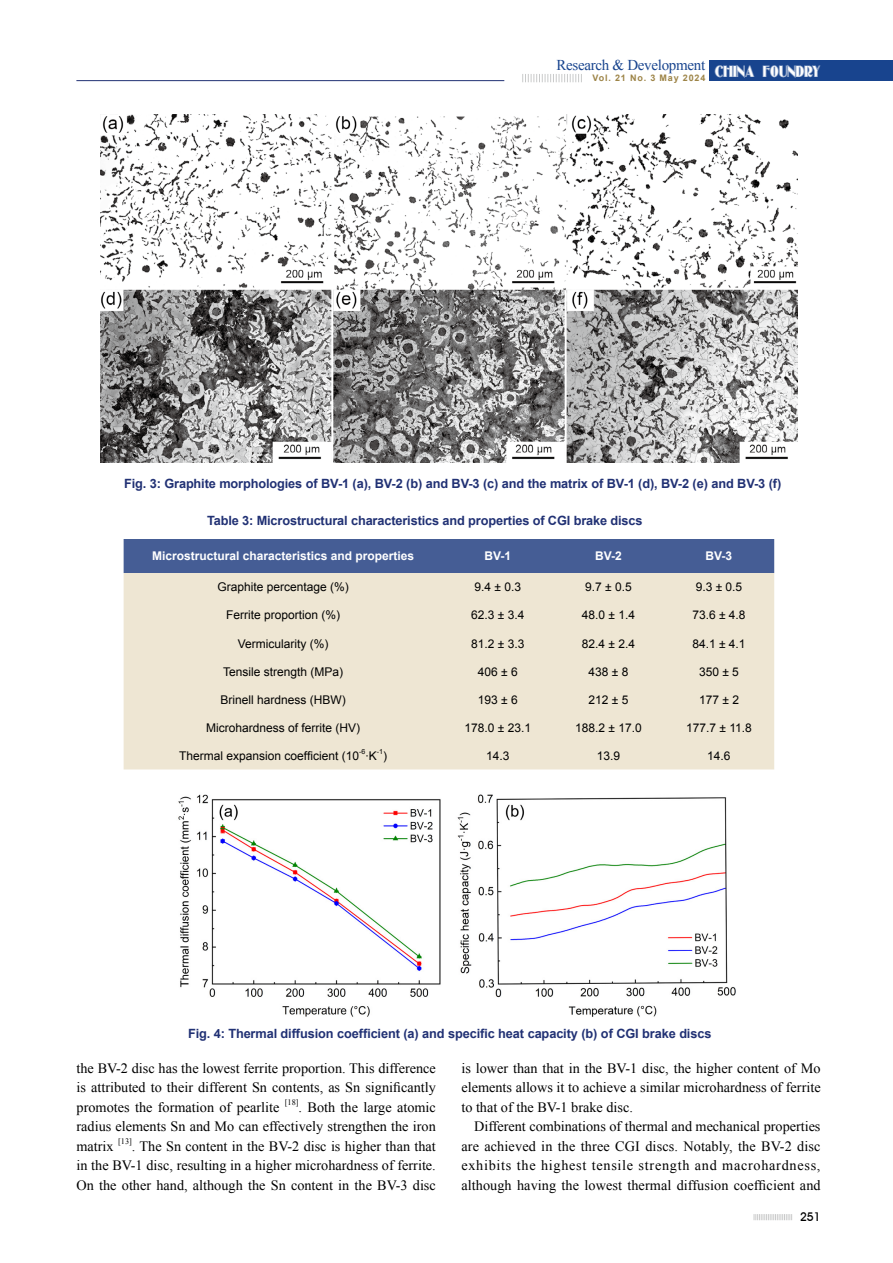
<style>
.page{position:relative;width:893px;height:1263px;background:#fff}
.page>*{position:absolute;margin:0;border:0;box-sizing:border-box;transform-origin:0 0}
.t1{font:15.6px "Oldgate Lane Outline";color:#fff}
.t2{font:15px "Times New Roman";letter-spacing:-.02em;color:#18448e}
.t3{font:14.25px/19.5px "Times New Roman";color:#000;text-align:justify}
.t4{font:700 12.75px "Arial";letter-spacing:-.01em;color:#213174}
.t5{font:12px "Arial";color:#000}
.t6{font:700 12px "Arial";color:#fff}
.t7{font:500 12px "Avant Garde IT Cby BT";color:#000}
.t8{font:700 9px "Arial";letter-spacing:.09em;color:#9d8447}
.t9{font:8.25px "Times New Roman";color:#000}
.t10{font:7.05px "Arial";color:#000}
</style>
<div class="page">
<svg style="left:754px;top:1214px;width:38px;height:6px"></svg>
<div style="left:709px;top:60px;width:184px;height:21px;background:#18448e"></div>
<svg style="left:522px;top:74px;width:60px;height:8px"></svg>
<hr style="left:76px;top:80px;width:428px;height:1px;background:#213174">
<img style="left:101px;top:114px;width:696px;height:348px">
<img style="left:178px;top:794px;width:558px;height:223px">
<div style="left:124px;top:539px;width:650px;height:34px;background:#455d95"></div>
<div style="left:124px;top:573px;width:650px;height:196px;background:#eee6d3"></div>
<p class="t2" style="left:556px;top:55px;width:150px">Research &amp; Development</p>
<p class="t8" style="left:593px;top:72px;width:114px">Vol. 21 No. 3 May 2024</p>
<p class="t1" style="left:715px;top:62px;width:107px">CHINA FOUNDRY</p>
<p class="t4" style="left:124px;top:475px;width:659px">Fig. 3: Graphite morphologies of BV-1 (a), BV-2 (b) and BV-3 (c) and the matrix of BV-1 (d), BV-2 (e) and BV-3 (f)</p>
<p class="t4" style="left:207px;top:512px;width:437px">Table 3: Microstructural characteristics and properties of CGI brake discs</p>
<p class="t6" style="left:152px;top:548px;width:264px">Microstructural characteristics and properties</p>
<p class="t6" style="left:484px;top:548px;width:28px">BV-1</p>
<p class="t6" style="left:595px;top:548px;width:28px">BV-2</p>
<p class="t6" style="left:706px;top:548px;width:28px">BV-3</p>
<p class="t5" style="left:217px;top:579px;width:133px">Graphite percentage (%)</p>
<p class="t5" style="left:474px;top:579px;width:48px">9.4 ± 0.3</p>
<p class="t5" style="left:585px;top:579px;width:48px">9.7 ± 0.5</p>
<p class="t5" style="left:696px;top:579px;width:48px">9.3 ± 0.5</p>
<p class="t5" style="left:226px;top:607px;width:116px">Ferrite proportion (%)</p>
<p class="t5" style="left:471px;top:607px;width:55px">62.3 ± 3.4</p>
<p class="t5" style="left:582px;top:607px;width:55px">48.0 ± 1.4</p>
<p class="t5" style="left:692px;top:607px;width:55px">73.6 ± 4.8</p>
<p class="t5" style="left:238px;top:635px;width:92px">Vermicularity (%)</p>
<p class="t5" style="left:471px;top:635px;width:55px">81.2 ± 3.3</p>
<p class="t5" style="left:582px;top:635px;width:55px">82.4 ± 2.4</p>
<p class="t5" style="left:692px;top:635px;width:55px">84.1 ± 4.1</p>
<p class="t5" style="left:223px;top:663px;width:122px">Tensile strength (MPa)</p>
<p class="t5" style="left:478px;top:663px;width:41px">406 ± 6</p>
<p class="t5" style="left:588px;top:663px;width:41px">438 ± 8</p>
<p class="t5" style="left:699px;top:663px;width:41px">350 ± 5</p>
<p class="t5" style="left:220px;top:691px;width:127px">Brinell hardness (HBW)</p>
<p class="t5" style="left:478px;top:691px;width:41px">193 ± 6</p>
<p class="t5" style="left:588px;top:691px;width:41px">212 ± 5</p>
<p class="t5" style="left:699px;top:691px;width:41px">177 ± 2</p>
<p class="t5" style="left:206px;top:720px;width:156px">Microhardness of ferrite (HV)</p>
<p class="t5" style="left:465px;top:720px;width:68px">178.0 ± 23.1</p>
<p class="t5" style="left:575px;top:720px;width:68px">188.2 ± 17.0</p>
<p class="t5" style="left:686px;top:720px;width:67px">177.7 ± 11.8</p>
<p class="t5" style="left:179px;top:748px;width:182px">Thermal expansion coefficient (10</p>
<p class="t10" style="left:359px;top:747px;width:8px">-6</p>
<p class="t5" style="left:365px;top:748px;width:13px">·K</p>
<p class="t10" style="left:377px;top:747px;width:8px">-1</p>
<p class="t5" style="left:383px;top:748px;width:5px">)</p>
<p class="t5" style="left:486px;top:748px;width:25px">14.3</p>
<p class="t5" style="left:597px;top:748px;width:25px">13.9</p>
<p class="t5" style="left:707px;top:748px;width:25px">14.6</p>
<p class="t4" style="left:188px;top:1025px;width:525px">Fig. 4: Thermal diffusion coefficient (a) and specific heat capacity (b) of CGI brake discs</p>
<p class="t3" style="left:77px;top:1058px;width:361px">the BV-2 disc has the lowest ferrite proportion. This difference is attributed to their different Sn contents, as Sn significantly promotes the formation of pearlite</p>
<p class="t3" style="left:461px;top:1058px;width:361px">is lower than that in the BV-1 disc, the higher content of Mo elements allows it to achieve a similar microhardness of ferrite to that of the BV-1 brake disc.</p>
<p class="t3" style="left:461px;top:1116px;width:361px;text-indent:13px">Different combinations of thermal and mechanical properties are achieved in the three CGI discs. Notably, the BV-2 disc exhibits the highest tensile strength and macrohardness, although having the lowest thermal diffusion coefficient and</p>
<p class="t9" style="left:285px;top:1097px;width:15px">[18]</p>
<p class="t3" style="left:77px;top:1097px;width:361px;text-indent:222px">. Both the large atomic radius elements Sn and Mo can effectively strengthen the iron matrix</p>
<p class="t9" style="left:118px;top:1136px;width:15px">[13]</p>
<p class="t3" style="left:77px;top:1136px;width:361px;text-indent:55px">. The Sn content in the BV-2 disc is higher than that in the BV-1 disc, resulting in a higher microhardness of ferrite.<br>On the other hand, although the Sn content in the BV-3 disc</p>
<p class="t7" style="left:800px;top:1209px;width:22px">251</p>
</div>
